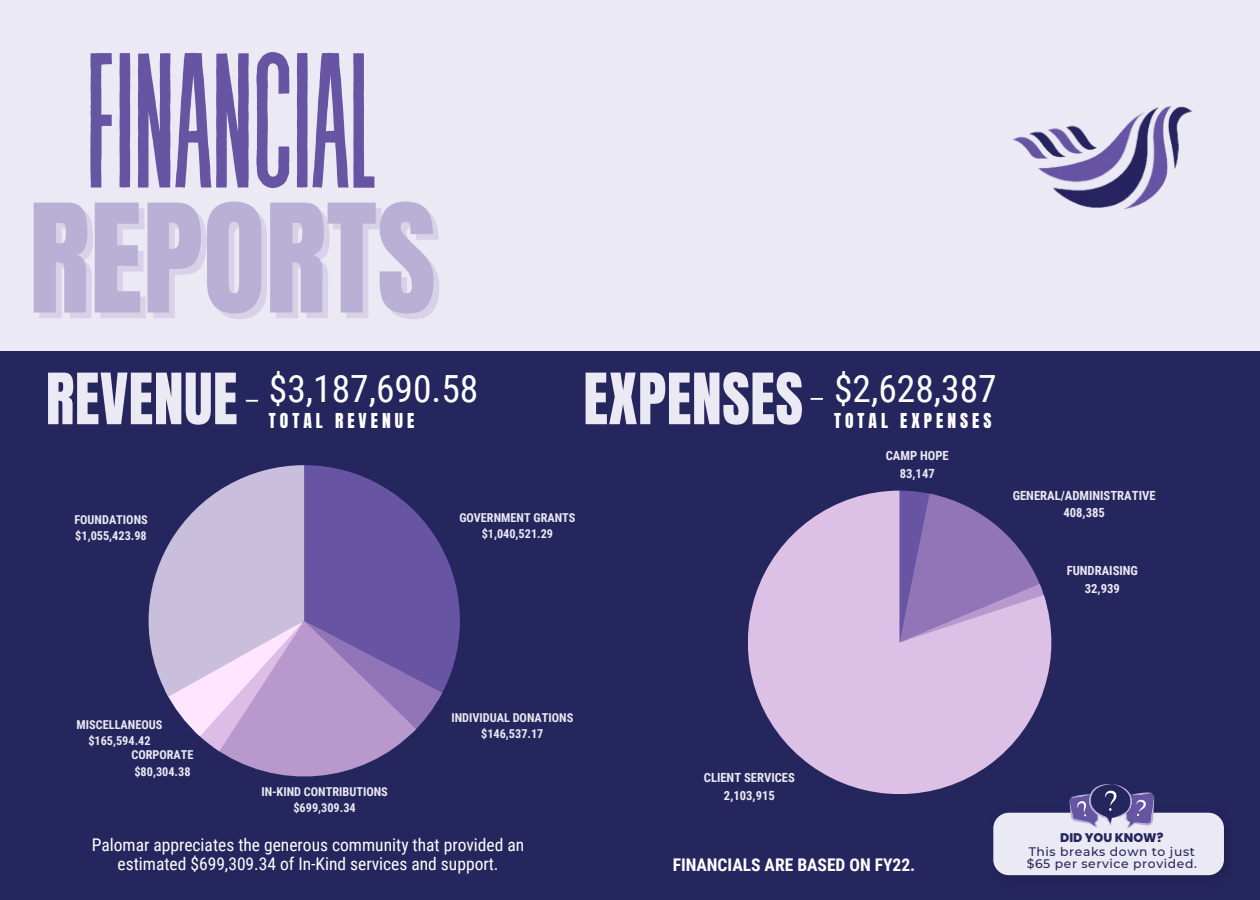
<style>
.page{position:relative;width:1260px;height:900px;background:#ebe9f3}
.page>*{position:absolute;margin:0;border:0;box-sizing:border-box;transform-origin:0 0}
.t1{font:191.75px "Revive 80 Tall";letter-spacing:-.03em;color:#6755a4}
.t2{font:128px "Anton";color:#b9b1d5}
.t3{font:60px "Anton";letter-spacing:.005em;color:#ebe9f3}
.t4{font:37.5px "Roboto Condensed";color:#fff}
.t5{font:17.5px/19px "Roboto Condensed";color:#fff;text-align:center}
.t6{font:700 17.5px "Roboto Condensed";color:#fff}
.t7{font:17.5px "Anton";letter-spacing:.23em;color:#fff}
.t8{font:700 12.5px/17.5px "Roboto Condensed";color:#ebe9f3;text-align:center}
.t9{font:800 12.5px "Poppins";color:#26265f}
.t10{font:700 12.25px/16.5px "Roboto Condensed";color:#ebe9f3;text-align:center}
.t11{font:500 12.25px/12.2px "Montserrat";letter-spacing:.045em;color:#26265f}
</style>
<div class="page">
<img style="left:1012px;top:106px;width:181px;height:103px">
<div style="left:0;top:352px;width:1260px;height:548px;background:#26265f"></div>
<svg style="left:149px;top:465px;width:311px;height:311px"></svg>
<svg style="left:748px;top:491px;width:303px;height:303px;fill:#ddc0e5"></svg>
<svg style="left:811px;top:398px;width:12px;height:2px"></svg>
<svg style="left:246px;top:400px;width:12px;height:2px"></svg>
<img style="left:993px;top:806px;width:234px;height:72px">
<div style="left:993px;top:813px;width:231px;height:62px;background:#ebe9f3;border-radius:16px"></div>
<svg style="left:1070px;top:784px;width:84px;height:45px"></svg>
<p class="t1" style="left:84px;top:23px;width:299px">FINANCIAL</p>
<h2 class="t2" style="left:29px;top:167px;width:409px">REPORTS</h2>
<h6 class="t3" style="left:46px;top:356px;width:193px">REVENUE</h6>
<p class="t4" style="left:269px;top:367px;width:211px">$3,187,690.58</p>
<p class="t4" style="left:834px;top:367px;width:164px">$2,628,387</p>
<h4 class="t3" style="left:583px;top:356px;width:221px">EXPENSES</h4>
<h3 class="t7" style="left:269px;top:408px;width:147px">TOTAL REVENUE</h3>
<h6 class="t7" style="left:834px;top:408px;width:159px">TOTAL EXPENSES</h6>
<p class="t8" style="left:886px;top:447px;width:65px">CAMP HOPE<br>83,147</p>
<p class="t10" style="left:74px;top:511px;width:75px;text-align:left">FOUNDATIONS $1,055,423.98</p>
<p class="t10" style="left:459px;top:509px;width:118px">GOVERNMENT GRANTS $1,040,521.29</p>
<p class="t8" style="left:1013px;top:487px;width:144px">GENERAL/ADMINISTRATIVE<br>408,385</p>
<p class="t8" style="left:1067px;top:562px;width:73px">FUNDRAISING<br>32,939</p>
<p class="t10" style="left:77px;top:716px;width:87px">MISCELLANEOUS $165,594.42</p>
<p class="t10" style="left:451px;top:709px;width:123px">INDIVIDUAL DONATIONS $146,537.17</p>
<p class="t10" style="left:131px;top:747px;width:64px;text-align:left">CORPORATE $80,304.38</p>
<p class="t10" style="left:261px;top:783px;width:128px">IN-KIND CONTRIBUTIONS $699,309.34</p>
<h4 class="t5" style="left:92px;top:836px;width:434px">Palomar appreciates the generous community that provided an estimated $699,309.34 of In-Kind services and support.</h4>
<p class="t8" style="left:704px;top:769px;width:93px">CLIENT SERVICES<br>2,103,915</p>
<h3 class="t6" style="left:673px;top:854px;width:244px">FINANCIALS ARE BASED ON FY22.</h3>
<p class="t9" style="left:1060px;top:829px;width:105px">DID YOU KNOW?</p>
<p class="t11" style="left:1027px;top:845px;width:172px">This breaks down to just $65 per service provided.</p>
</div>
